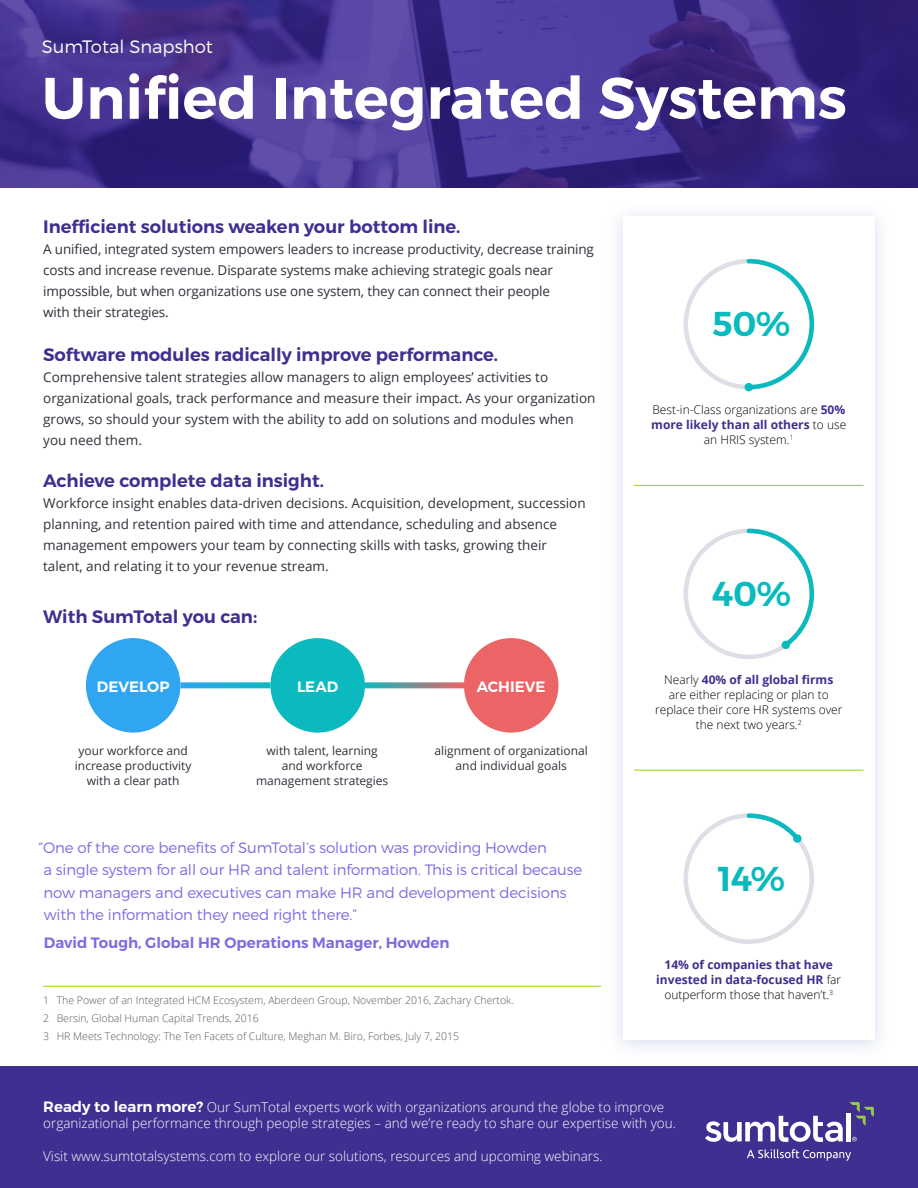
<style>
.page{position:relative;width:918px;height:1188px;background:#fff}
.page>*{position:absolute;margin:0;border:0;box-sizing:border-box;transform-origin:0 0}
.t1{font:600 58.5px "Montserrat";color:#fff}
.t2{font:600 34.5px "Montserrat";color:#0bbabe}
.Sub_Head{font:600 18px "Montserrat";color:#402e90}
.t3{font:300 18px "Montserrat";color:#fff}
.Quote_Copy_-_12_19_M{font:300 15px/22.5px "Montserrat";letter-spacing:-.01em;color:#806ae2}
.Quote_Attribution{font:600 15px "Montserrat";color:#806ae2}
.Circle_Words{font:600 15px "Montserrat";color:#fff}
.Body_Copy{font:13.5px/21px "Open Sans";color:#332f3b}
.t4{font:300 13.5px/16.2px "Open Sans";color:#fff}
.Statistic_Captions{font:300 12px/15px "Open Sans";color:#000;text-align:center}
.Circle_Captions{font:12px/15px "Open Sans";color:#332f3b;text-align:center}
.Statistic_Captions-2{font:700 12px/15px "Open Sans";color:#402e90;text-align:center}
.Footnotes{font:300 10.5px "Open Sans";color:#585858}
.First{font:300 10.5px "Open Sans";color:#585858}
.s1{font-weight:700;color:#402e90}
.s2{font-weight:300;color:#000}
.s3{font-family:"Montserrat";font-weight:600;font-size:15px}
</style>
<div class="page">
<div style="left:606px;top:202px;width:285px;height:857px;background:#cbd3eb;opacity:.75"></div>
<div style="left:623px;top:216px;width:252px;height:824px;background:#fff"></div>
<img style="left:0;top:0;width:918px;height:188px">
<div style="left:0;top:1066px;width:918px;height:122px;background:#402e90"></div>
<svg style="left:747px;top:1149px;width:104px;height:12px"></svg>
<div style="left:846px;top:1113px;width:5px;height:28px;background:#fff"></div>
<svg style="left:705px;top:1116px;width:138px;height:26px"></svg>
<svg style="left:849px;top:1102px;width:25px;height:24px"></svg>
<svg style="left:852px;top:1137px;width:5px;height:4px"></svg>
<hr style="left:634px;top:485px;width:230px;height:1px;background:#97d700">
<hr style="left:634px;top:770px;width:230px;height:1px;background:#97d700">
<svg style="left:744px;top:258px;width:71px;height:134px"></svg>
<div style="left:745px;top:383px;width:8px;height:8px;background:#0bbabe;border-radius:50%"></div>
<div style="left:684px;top:529px;width:130px;height:130px;border:4px solid #dfdee6;border-radius:50%"></div>
<svg style="left:744px;top:528px;width:71px;height:123px"></svg>
<div style="left:684px;top:813px;width:130px;height:131px;border:4px solid #dfdee6;border-radius:50%"></div>
<svg style="left:744px;top:813px;width:60px;height:32px"></svg>
<svg style="left:365px;top:682px;width:99px;height:6px"></svg>
<svg style="left:180px;top:682px;width:90px;height:6px"></svg>
<div style="left:86px;top:638px;width:94px;height:95px;background:#30a5f1;border-radius:50%"></div>
<div style="left:270px;top:638px;width:95px;height:95px;background:#0bbabe;border-radius:50%"></div>
<div style="left:464px;top:638px;width:94px;height:95px;background:#eb6466;border-radius:50%"></div>
<hr style="left:43px;top:986px;width:558px;height:1px;background:#97d700">
<p class="t3" style="left:42px;top:36px;width:173px">SumTotal Snapshot</p>
<p class="t1" style="left:42px;top:62px;width:807px">Unified Integrated Systems</p>
<p class="Sub_Head" style="left:43px;top:216px;width:419px">Inefficient solutions weaken your bottom line.</p>
<p class="Body_Copy" style="left:43px;top:239px;width:552px">A unified, integrated system empowers leaders to increase productivity, decrease training costs and increase revenue. Disparate systems make achieving strategic goals near impossible, but when organizations use one system, they can connect their people<br>with their strategies.</p>
<p class="Sub_Head" style="left:43px;top:343px;width:456px">Software modules radically improve performance.</p>
<p class="Body_Copy" style="left:43px;top:366px;width:554px">Comprehensive talent strategies allow managers to align employees’ activities to organizational goals, track performance and measure their impact. As your organization grows, so should your system with the ability to add on solutions and modules when you need them.</p>
<p class="Sub_Head" style="left:43px;top:470px;width:282px">Achieve complete data insight.</p>
<p class="Body_Copy" style="left:43px;top:492px;width:544px">Workforce insight enables data-driven decisions. Acquisition, development, succession planning, and retention paired with time and attendance, scheduling and absence management empowers your team by connecting skills with tasks, growing their talent, and relating it to your revenue stream.</p>
<p class="Sub_Head" style="left:43px;top:606px;width:215px">With SumTotal you can:</p>
<p class="Circle_Words" style="left:97px;top:677px;width:74px">DEVELOP</p>
<p class="Circle_Words" style="left:297px;top:677px;width:43px">LEAD</p>
<p class="Circle_Words" style="left:477px;top:677px;width:70px">ACHIEVE</p>
<p class="Circle_Captions" style="left:75px;top:743px;width:118px">your workforce and increase productivity with a clear path</p>
<p class="Circle_Captions" style="left:256px;top:743px;width:134px">with talent, learning and workforce management strategies</p>
<p class="Circle_Captions" style="left:434px;top:743px;width:155px">alignment of organizational and individual goals</p>
<p class="Quote_Copy_-_12_19_M" style="left:43px;top:836px;width:540px;text-indent:-5px">“One of the core benefits of SumTotal’s solution was providing Howden<br>a single system for all our HR and talent information. This is critical because now managers and executives can make HR and development decisions with the information they need right there.”</p>
<p class="Quote_Attribution" style="left:44px;top:933px;width:407px">David Tough, Global HR Operations Manager, Howden</p>
<p class="First" style="left:43px;top:993px;width:472px">1 The Power of an Integrated HCM Ecosystem, Aberdeen Group, November 2016, Zachary Chertok.</p>
<p class="Footnotes" style="left:43px;top:1011px;width:217px">2 Bersin, Global Human Capital Trends, 2016</p>
<p class="Footnotes" style="left:43px;top:1028px;width:417px">3 HR Meets Technology: The Ten Facets of Culture, Meghan M. Biro, Forbes, July 7, 2015</p>
<p class="t2" style="left:712px;top:302px;width:80px">50%</p>
<p class="Statistic_Captions" style="left:651px;top:402px;width:196px">Best-in-Class organizations are <span class="s1">50% more likely than all others</span> to use an HRIS system.<sup>1</sup></p>
<p class="t2" style="left:712px;top:572px;width:81px">40%</p>
<p class="Statistic_Captions" style="left:655px;top:672px;width:189px">Nearly <span class="s1">40% of all global firms </span>are either replacing or plan to replace their core HR systems over the next two years.<sup>2</sup></p>
<p class="t2" style="left:718px;top:857px;width:69px">14%</p>
<p class="Statistic_Captions-2" style="left:656px;top:957px;width:187px">14% of companies that have invested in data-focused HR <span class="s2">far outperform those that haven’t.</span><sup>3</sup></p>
<p class="t4" style="left:43px;top:1099px;width:634px"><span class="s3">Ready to learn more?</span> Our SumTotal experts work with organizations around the globe to improve organizational performance through people strategies – and we’re ready to share our expertise with you.</p>
<p class="t4" style="left:43px;top:1148px;width:561px">Visit www.sumtotalsystems.com to explore our solutions, resources and upcoming webinars.</p>
</div>
